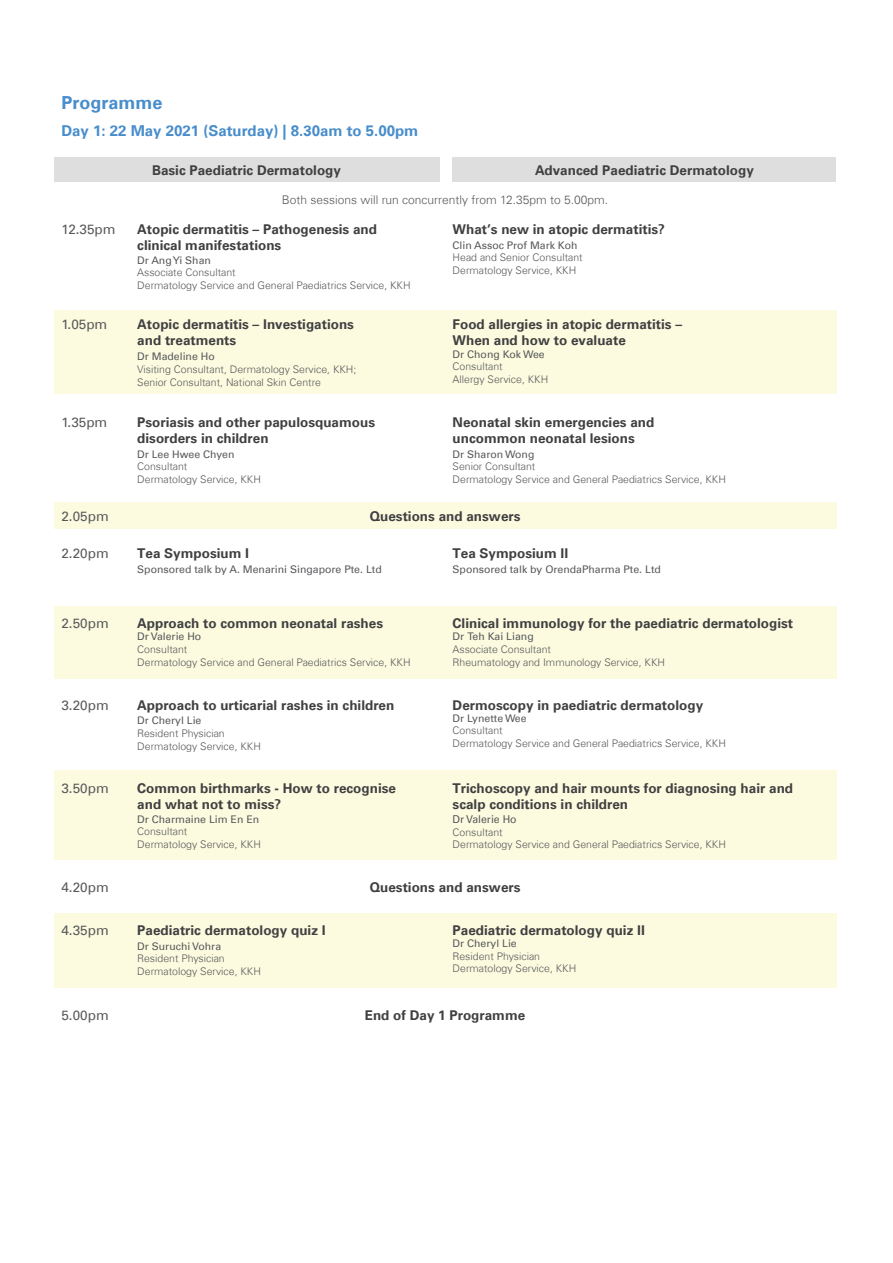
<style>
.page{position:relative;width:893px;height:1263px;background:#fff}
.page>*{position:absolute;margin:0;border:0;box-sizing:border-box;transform-origin:0 0}
.t1{font:700 18px "Univers Com 65";color:#488dcb}
.t2{font:700 15px "Univers Com 65";color:#488dcb}
.t3{font:700 13.5px/16.2px "Univers Com 65";color:#414041}
.t4{font:13.5px "Univers Com 55 Roman";color:#57585a}
.t5{font:300 12px "Univers Com 45";color:#57585a}
.t6{font:10.8px "Univers Com 55 Roman";color:#57585a}
.t7{font:300 10.5px/12.6px "Univers Com 45";color:#57585a}
.t8{font:10.5px "Univers Com 55 Roman";color:#57585a}
</style>
<div class="page">
<div style="left:54px;top:771px;width:782px;height:89px;background:#fcfbe0"></div>
<div style="left:54px;top:913px;width:782px;height:74px;background:#fcfbe0"></div>
<div style="left:54px;top:606px;width:782px;height:72px;background:#fcfbe0"></div>
<div style="left:54px;top:502px;width:782px;height:26px;background:#fcfbe0"></div>
<div style="left:54px;top:157px;width:385px;height:25px;background:#dededf"></div>
<div style="left:453px;top:157px;width:383px;height:25px;background:#dededf"></div>
<div style="left:54px;top:310px;width:782px;height:84px;background:#fcfbe0"></div>
<h1 class="t1" style="left:61px;top:92px;width:102px">Programme</h1>
<p class="t2" style="left:61px;top:122px;width:358px">Day 1: 22 May 2021 (Saturday) | 8.30am to 5.00pm</p>
<p class="t3" style="left:152px;top:162px;width:191px">Basic Paediatric Dermatology</p>
<p class="t3" style="left:535px;top:162px;width:220px">Advanced Paediatric Dermatology</p>
<p class="t5" style="left:282px;top:192px;width:328px">Both sessions will run concurrently from 12.35pm to 5.00pm.</p>
<p class="t4" style="left:61px;top:221px;width:56px">12.35pm</p>
<p class="t3" style="left:137px;top:221px;width:241px">Atopic dermatitis – Pathogenesis and clinical manifestations</p>
<p class="t8" style="left:137px;top:254px;width:75px">Dr Ang Yi Shan</p>
<p class="t7" style="left:137px;top:266px;width:275px">Associate Consultant<br>Dermatology Service and General Paediatrics Service, KKH</p>
<p class="t3" style="left:453px;top:221px;width:214px">What’s new in atopic dermatitis?</p>
<p class="t8" style="left:453px;top:239px;width:126px">Clin Assoc Prof Mark Koh</p>
<p class="t7" style="left:453px;top:251px;width:132px">Head and Senior Consultant<br>Dermatology Service, KKH</p>
<p class="t4" style="left:61px;top:316px;width:47px">1.05pm</p>
<p class="t3" style="left:137px;top:316px;width:218px">Atopic dermatitis – Investigations and treatments</p>
<p class="t8" style="left:137px;top:350px;width:79px">Dr Madeline Ho</p>
<p class="t7" style="left:137px;top:363px;width:221px">Visiting Consultant, Dermatology Service, KKH;<br>Senior Consultant, National Skin Centre</p>
<p class="t3" style="left:453px;top:316px;width:231px">Food allergies in atopic dermatitis –<br>When and how to evaluate</p>
<p class="t8" style="left:453px;top:348px;width:94px">Dr Chong Kok Wee</p>
<p class="t7" style="left:453px;top:360px;width:97px">Consultant<br>Allergy Service, KKH</p>
<p class="t4" style="left:61px;top:414px;width:47px">1.35pm</p>
<p class="t3" style="left:137px;top:414px;width:239px">Psoriasis and other papulosquamous disorders in children</p>
<p class="t8" style="left:137px;top:447px;width:99px">Dr Lee Hwee Chyen</p>
<p class="t7" style="left:137px;top:460px;width:125px">Consultant<br>Dermatology Service, KKH</p>
<p class="t3" style="left:453px;top:414px;width:203px">Neonatal skin emergencies and uncommon neonatal lesions</p>
<p class="t8" style="left:453px;top:447px;width:83px">Dr Sharon Wong</p>
<p class="t7" style="left:453px;top:460px;width:275px">Senior Consultant<br>Dermatology Service and General Paediatrics Service, KKH</p>
<p class="t4" style="left:61px;top:508px;width:49px">2.05pm</p>
<p class="t3" style="left:370px;top:508px;width:152px">Questions and answers</p>
<p class="t4" style="left:61px;top:545px;width:49px">2.20pm</p>
<p class="t3" style="left:137px;top:545px;width:113px">Tea Symposium I</p>
<p class="t8" style="left:137px;top:563px;width:246px">Sponsored talk by A. Menarini Singapore Pte. Ltd</p>
<p class="t3" style="left:453px;top:545px;width:117px">Tea Symposium II</p>
<p class="t8" style="left:453px;top:563px;width:210px">Sponsored talk by OrendaPharma Pte. Ltd</p>
<p class="t4" style="left:61px;top:615px;width:49px">2.50pm</p>
<p class="t3" style="left:137px;top:615px;width:247px">Approach to common neonatal rashes</p>
<p class="t8" style="left:137px;top:630px;width:66px">Dr Valerie Ho</p>
<p class="t7" style="left:137px;top:643px;width:275px">Consultant<br>Dermatology Service and General Paediatrics Service, KKH</p>
<p class="t3" style="left:453px;top:615px;width:342px">Clinical immunology for the paediatric dermatologist</p>
<p class="t8" style="left:453px;top:630px;width:83px">Dr Teh Kai Liang</p>
<p class="t7" style="left:453px;top:643px;width:214px">Associate Consultant<br>Rheumatology and Immunology Service, KKH</p>
<p class="t4" style="left:61px;top:697px;width:49px">3.20pm</p>
<p class="t3" style="left:137px;top:697px;width:259px">Approach to urticarial rashes in children</p>
<p class="t8" style="left:137px;top:714px;width:66px">Dr Cheryl Lie</p>
<p class="t7" style="left:137px;top:727px;width:125px">Resident Physician<br>Dermatology Service, KKH</p>
<p class="t3" style="left:453px;top:697px;width:252px">Dermoscopy in paediatric dermatology</p>
<p class="t8" style="left:453px;top:712px;width:76px">Dr Lynette Wee</p>
<p class="t7" style="left:453px;top:724px;width:275px">Consultant<br>Dermatology Service and General Paediatrics Service, KKH</p>
<p class="t4" style="left:61px;top:780px;width:49px">3.50pm</p>
<p class="t3" style="left:137px;top:780px;width:260px">Common birthmarks - How to recognise and what not to miss?</p>
<p class="t8" style="left:137px;top:813px;width:124px">Dr Charmaine Lim En En</p>
<p class="t7" style="left:137px;top:825px;width:125px">Consultant<br>Dermatology Service, KKH</p>
<p class="t3" style="left:453px;top:780px;width:342px">Trichoscopy and hair mounts for diagnosing hair and scalp conditions in children</p>
<p class="t6" style="left:453px;top:813px;width:66px">Dr Valerie Ho</p>
<p class="t7" style="left:453px;top:826px;width:275px">Consultant<br>Dermatology Service and General Paediatrics Service, KKH</p>
<p class="t4" style="left:61px;top:879px;width:49px">4.20pm</p>
<p class="t3" style="left:370px;top:879px;width:152px">Questions and answers</p>
<p class="t4" style="left:61px;top:922px;width:49px">4.35pm</p>
<p class="t3" style="left:137px;top:922px;width:190px">Paediatric dermatology quiz I</p>
<p class="t8" style="left:137px;top:940px;width:85px">Dr Suruchi Vohra</p>
<p class="t7" style="left:137px;top:952px;width:125px">Resident Physician<br>Dermatology Service, KKH</p>
<p class="t3" style="left:453px;top:922px;width:194px">Paediatric dermatology quiz II</p>
<p class="t8" style="left:453px;top:937px;width:66px">Dr Cheryl Lie</p>
<p class="t7" style="left:453px;top:949px;width:125px">Resident Physician<br>Dermatology Service, KKH</p>
<p class="t4" style="left:61px;top:1007px;width:49px">5.00pm</p>
<p class="t3" style="left:365px;top:1007px;width:162px">End of Day 1 Programme</p>
</div>
